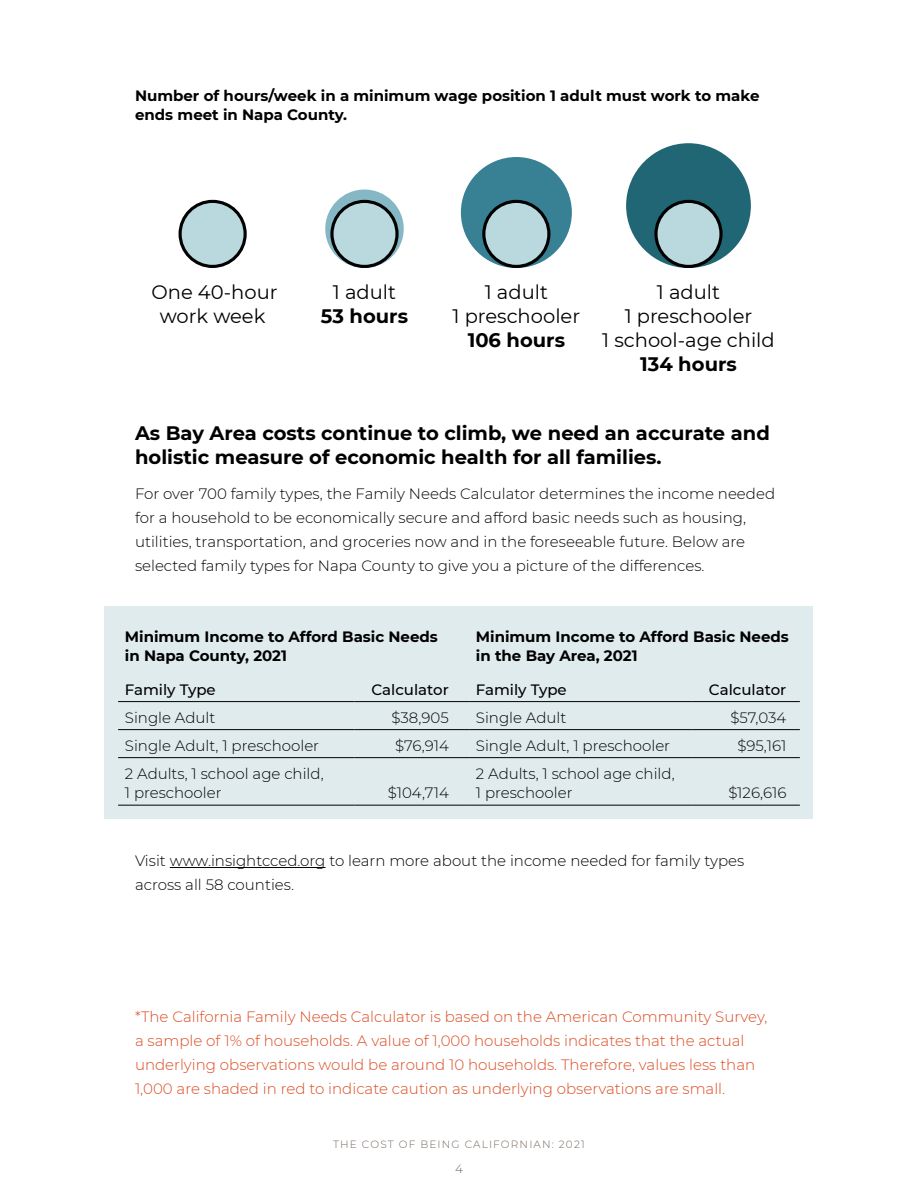
<style>
.page{position:relative;width:918px;height:1188px;background:#fff}
.page>*{position:absolute;margin:0;border:0;box-sizing:border-box;transform-origin:0 0}
.body{font:700 19.5px/24px "Montserrat";color:#000}
.header_2{font:19.5px/24px "Montserrat";color:#000;text-align:center}
.body-2{font:19.5px/24px "Montserrat";color:#000;text-align:center}
.header_2-2{font:700 19.5px/24px "Montserrat";color:#000;text-align:center}
.body-3{font:300 15px/24px "Montserrat";color:#000}
.body-4{font:300 15px/24px "Montserrat";color:#dc4a20}
.tale_3{font:300 15px/19.5px "Montserrat";color:#000}
.figure_title{font:700 15px/19.5px "Montserrat";color:#000}
.table_2{font:500 15px "Montserrat";color:#000}
.t1{font:300 12px "Montserrat";color:#74665d}
.t2{font:300 10.5px "Montserrat";letter-spacing:.11em;color:#74665d}
.s1{font-weight:400}
.s2{font-weight:700}
</style>
<div class="page">
<hr style="left:170px;top:867px;width:156px;height:1px;background:#000">
<svg style="left:179px;top:200px;width:68px;height:68px"></svg>
<div style="left:325px;top:190px;width:79px;height:78px;background:#85b8c4;border-radius:39px"></div>
<svg style="left:330px;top:200px;width:69px;height:68px"></svg>
<div style="left:461px;top:157px;width:111px;height:111px;background:#388094;border-radius:55px"></div>
<svg style="left:482px;top:200px;width:68px;height:68px"></svg>
<div style="left:626px;top:143px;width:125px;height:125px;background:#216675;border-radius:62px"></div>
<svg style="left:654px;top:200px;width:69px;height:68px"></svg>
<div style="left:105px;top:607px;width:708px;height:212px;background:#e0ebed"></div>
<hr style="left:118px;top:701px;width:236px;height:1px;background:#000">
<hr style="left:354px;top:701px;width:115px;height:1px;background:#000">
<hr style="left:469px;top:701px;width:223px;height:1px;background:#000">
<hr style="left:692px;top:701px;width:108px;height:1px;background:#000">
<hr style="left:118px;top:729px;width:236px;height:1px;background:#000">
<hr style="left:354px;top:729px;width:115px;height:1px;background:#000">
<hr style="left:469px;top:729px;width:223px;height:1px;background:#000">
<hr style="left:692px;top:729px;width:108px;height:1px;background:#000">
<hr style="left:118px;top:757px;width:236px;height:1px;background:#000">
<hr style="left:354px;top:757px;width:115px;height:1px;background:#000">
<hr style="left:469px;top:757px;width:223px;height:1px;background:#000">
<hr style="left:692px;top:757px;width:108px;height:1px;background:#000">
<hr style="left:118px;top:805px;width:236px;height:1px;background:#000">
<hr style="left:354px;top:805px;width:115px;height:1px;background:#000">
<hr style="left:469px;top:805px;width:223px;height:1px;background:#000">
<hr style="left:692px;top:805px;width:108px;height:1px;background:#000">
<p class="figure_title" style="left:135px;top:85px;width:626px">Number of hours/week in a minimum wage position 1 adult must work to make ends meet in Napa County.</p>
<p class="body-2" style="left:151px;top:279px;width:128px">One 40-hour work week</p>
<p class="header_2-2" style="left:321px;top:279px;width:89px"><span class="s1">1 adult<br></span>53 hours</p>
<p class="header_2" style="left:453px;top:279px;width:129px">1 adult<br>1 preschooler<br><span class="s2">106 hours</span></p>
<p class="header_2" style="left:602px;top:279px;width:174px">1 adult<br>1 preschooler<br>1 school-age child<br><span class="s2">134 hours</span></p>
<p class="body" style="left:135px;top:421px;width:636px">As Bay Area costs continue to climb, we need an accurate and holistic measure of economic health for all families.</p>
<p class="body-3" style="left:135px;top:481px;width:642px">For over 700 family types, the Family Needs Calculator determines the income needed for a household to be economically secure and afford basic needs such as housing, utilities, transportation, and groceries now and in the foreseeable future. Below are selected family types for Napa County to give you a picture of the differences.</p>
<p class="figure_title" style="left:125px;top:626px;width:315px">Minimum Income to Afford Basic Needs in Napa County, 2021</p>
<p class="figure_title" style="left:476px;top:626px;width:315px">Minimum Income to Afford Basic Needs in the Bay Area, 2021</p>
<p class="table_2" style="left:125px;top:679px;width:92px">Family Type</p>
<p class="table_2" style="left:371px;top:679px;width:79px">Calculator</p>
<p class="table_2" style="left:476px;top:679px;width:92px">Family Type</p>
<p class="table_2" style="left:709px;top:679px;width:79px">Calculator</p>
<p class="tale_3" style="left:125px;top:707px;width:92px">Single Adult</p>
<p class="tale_3" style="left:392px;top:707px;width:59px">$38,905</p>
<p class="tale_3" style="left:476px;top:707px;width:92px">Single Adult</p>
<p class="tale_3" style="left:730px;top:707px;width:57px">$57,034</p>
<p class="tale_3" style="left:125px;top:735px;width:196px">Single Adult, 1 preschooler</p>
<p class="tale_3" style="left:395px;top:735px;width:55px">$76,914</p>
<p class="tale_3" style="left:476px;top:735px;width:196px">Single Adult, 1 preschooler</p>
<p class="tale_3" style="left:738px;top:735px;width:50px">$95,161</p>
<p class="tale_3" style="left:125px;top:763px;width:200px">2 Adults, 1 school age child,<br>1 preschooler</p>
<p class="tale_3" style="left:476px;top:763px;width:200px">2 Adults, 1 school age child,<br>1 preschooler</p>
<p class="tale_3" style="left:388px;top:783px;width:63px">$104,714</p>
<p class="tale_3" style="left:728px;top:783px;width:60px">$126,616</p>
<p class="body-3" style="left:135px;top:849px;width:611px">Visit www.insightcced.org to learn more about the income needed for family types across all 58 counties.</p>
<p class="body-4" style="left:135px;top:1004px;width:634px">*The California Family Needs Calculator is based on the American Community Survey, a sample of 1% of households. A value of 1,000 households indicates that the actual underlying observations would be around 10 households. Therefore, values less than 1,000 are shaded in red to indicate caution as underlying observations are small.</p>
<p class="t2" style="left:333px;top:1137px;width:253px">THE COST OF BEING CALIFORNIAN: 2021</p>
<p class="t1" style="left:455px;top:1161px;width:9px">4</p>
</div>
